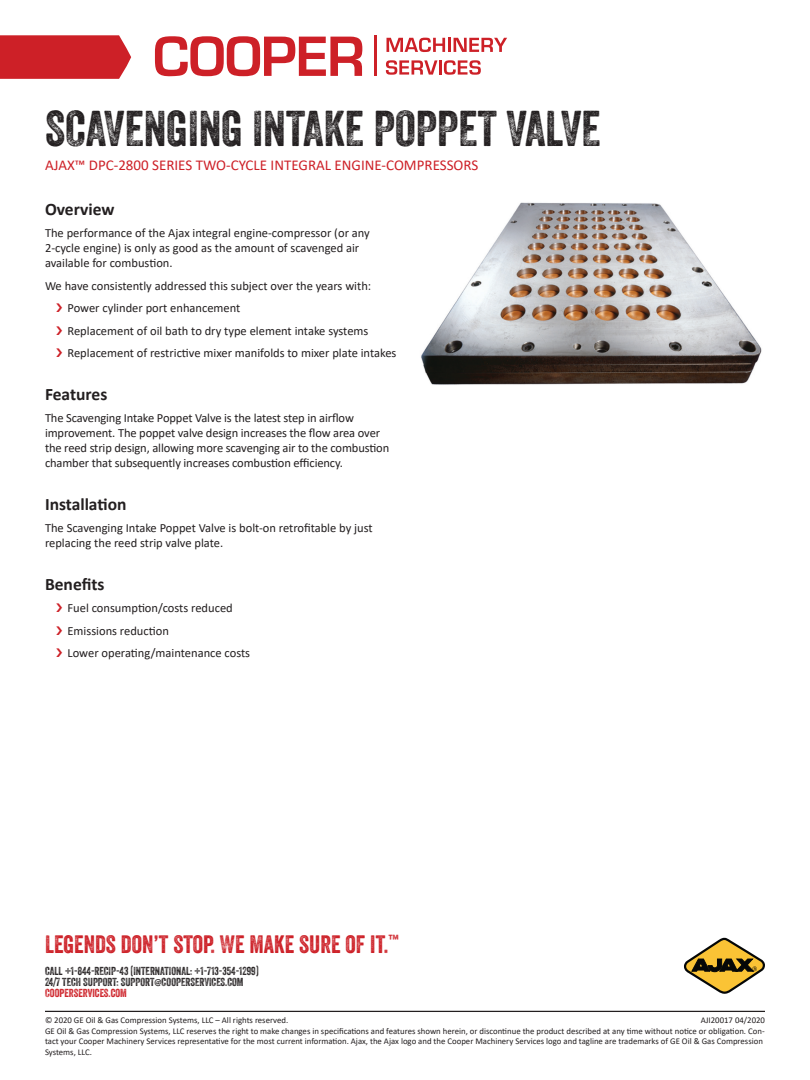
<style>
.page{position:relative;width:810px;height:1080px;background:#fff}
.page>*{position:absolute;margin:0;border:0;box-sizing:border-box;transform-origin:0 0}
.Headline{font:48.75px "Veneer Two";color:#231f20}
.Headline-2{font:24.38px "Veneer Two";color:#cd2027}
.Body_subhead{font:700 17.5px "Calibri";color:#231f20}
.Headline_subhead{font:15px "Calibri";color:#cd2027}
.Body{font:12.5px/15px "Calibri";color:#231f20}
.Headline-3{font:11.25px "Veneer Two";color:#231f20}
.Headline-4{font:11.25px "Veneer Two";color:#cd2027}
.Legal{font:8.75px/10.5px "Calibri";color:#231f20}
</style>
<div class="page">
<svg style="left:155px;top:36px;width:207px;height:41px"></svg>
<svg style="left:387px;top:38px;width:58px;height:14px"></svg>
<hr style="left:448px;top:38px;width:3px;height:14px;background:#cd2027">
<svg style="left:454px;top:38px;width:53px;height:14px"></svg>
<svg style="left:386px;top:60px;width:51px;height:15px"></svg>
<hr style="left:439px;top:60px;width:3px;height:15px;background:#cd2027">
<svg style="left:444px;top:60px;width:37px;height:15px"></svg>
<hr style="left:374px;top:35px;width:3px;height:41px;background:#cd2027">
<svg style="left:0;top:35px;width:131px;height:44px;background:#cf2b32"></svg>
<hr style="left:45px;top:1011px;width:720px;height:1px;background:#231f20">
<img style="left:421px;top:202px;width:341px;height:183px">
<svg style="left:685px;top:938px;width:80px;height:56px"></svg>
<p class="Headline" style="left:45px;top:99px;width:557px">SCAVENGING INTAKE POPPET VALVE</p>
<p class="Headline_subhead" style="left:45px;top:154px;width:435px">AJAX™ DPC-2800 SERIES TWO-CYCLE INTEGRAL ENGINE-COMPRESSORS</p>
<p class="Body_subhead" style="left:45px;top:197px;width:71px">Overview</p>
<p class="Body" style="left:45px;top:225px;width:326px">The performance of the Ajax integral engine-compressor (or any<br>2-cycle engine) is only as good as the amount of scavenged air available for combustion.</p>
<p class="Body" style="left:45px;top:278px;width:328px">We have consistently addressed this subject over the years with:</p>
<p class="Body" style="left:68px;top:300px;width:174px">Power cylinder port enhancement</p>
<p class="Body" style="left:68px;top:323px;width:302px">Replacement of oil bath to dry type element intake systems</p>
<p class="Body" style="left:68px;top:345px;width:331px">Replacement of restrictive mixer manifolds to mixer plate intakes</p>
<p class="Body_subhead" style="left:45px;top:382px;width:64px">Features</p>
<p class="Body" style="left:45px;top:410px;width:346px">The Scavenging Intake Poppet Valve is the latest step in airflow improvement. The poppet valve design increases the flow area over the reed strip design, allowing more scavenging air to the combustion chamber that subsequently increases combustion efficiency.</p>
<p class="Body_subhead" style="left:45px;top:492px;width:83px">Installation</p>
<p class="Body" style="left:45px;top:520px;width:329px">The Scavenging Intake Poppet Valve is bolt-on retrofitable by just replacing the reed strip valve plate.</p>
<p class="Body_subhead" style="left:45px;top:572px;width:61px">Benefits</p>
<p class="Body" style="left:68px;top:600px;width:167px">Fuel consumption/costs reduced</p>
<p class="Body" style="left:68px;top:623px;width:103px">Emissions reduction</p>
<p class="Body" style="left:68px;top:645px;width:184px">Lower operating/maintenance costs</p>
<p class="Headline-2" style="left:45px;top:929px;width:355px">LEGENDS DON’T STOP. WE MAKE SURE OF IT.<sup>™</sup></p>
<p class="Headline-3" style="left:45px;top:964px;width:215px">CALL +1-844-RECIP-43 (INTERNATIONAL: +1-713-354-1299)</p>
<p class="Headline-3" style="left:45px;top:975px;width:200px">24/7 TECH SUPPORT: SUPPORT@COOPERSERVICES.COM</p>
<p class="Headline-4" style="left:45px;top:986px;width:83px">COOPERSERVICES.COM</p>
<p class="Legal" style="left:45px;top:1015px;width:245px">© 2020 GE Oil &amp; Gas Compression Systems, LLC – All rights reserved.</p>
<p class="Legal" style="left:701px;top:1015px;width:66px">AJI20017 04/2020</p>
<p class="Legal" style="left:45px;top:1025px;width:721px">GE Oil &amp; Gas Compression Systems, LLC reserves the right to make changes in specifications and features shown herein, or discontinue the product described at any time without notice or obligation. Con&shy;tact your Cooper Machinery Services representative for the most current information. Ajax, the Ajax logo and the Cooper Machinery Services logo and tagline are trademarks of GE Oil &amp; Gas Compression<br>Systems, LLC.</p>
</div>
